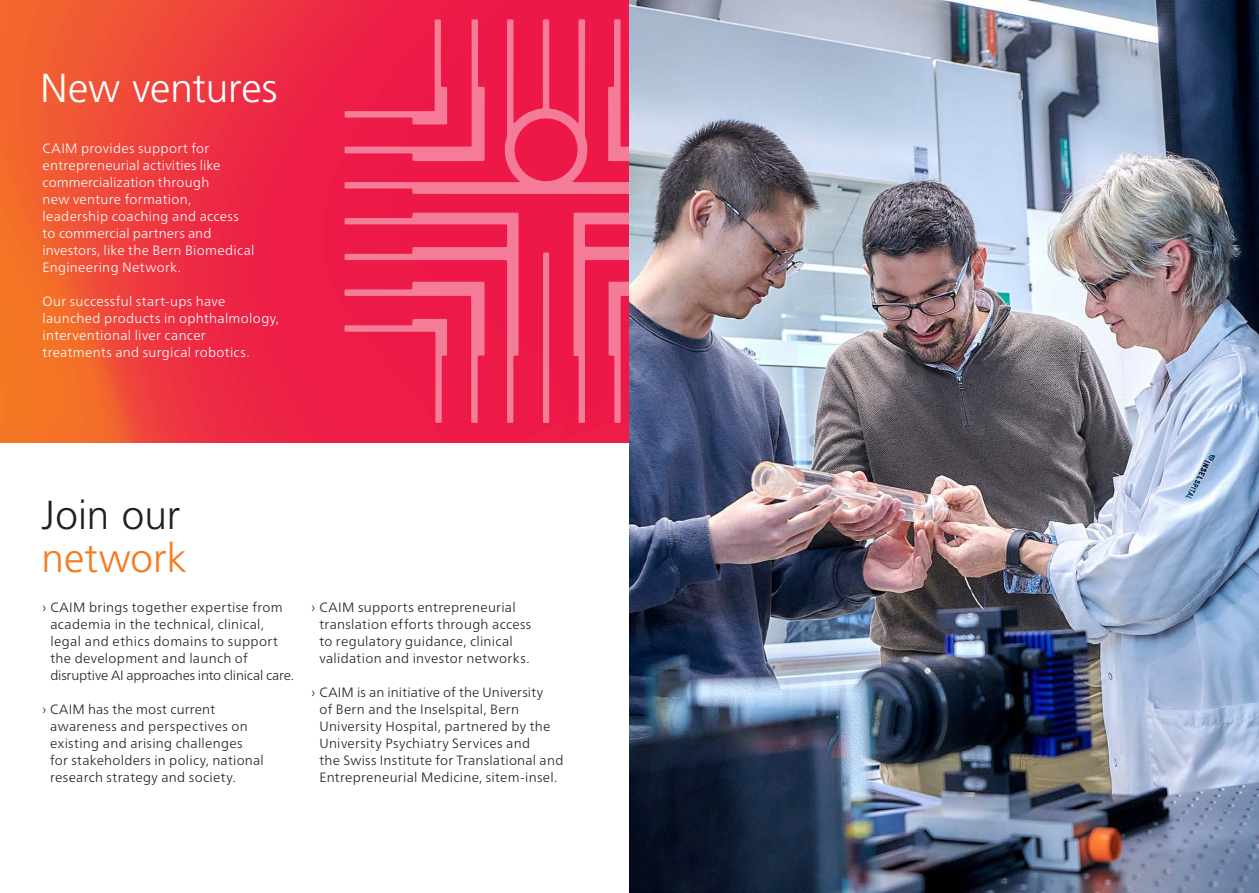
<style>
.page{position:relative;width:1259px;height:893px;background:#fff}
.page>*{position:absolute;margin:0;border:0;box-sizing:border-box;transform-origin:0 0}
.t1{font:300 40.5px "Frutiger LT Pro";letter-spacing:-.005em;color:#fff}
.t2{font:300 40.5px "Frutiger LT Pro";color:#231f20}
.t3{font:300 40.5px "Frutiger LT Pro";color:#f47b21}
.t4{font:300 13.5px/17px "Frutiger Neue LT Pro";letter-spacing:.02em;color:#231f20}
.t5{font:300 13.5px/17px "Frutiger Neue LT Pro";letter-spacing:.02em;color:#fff}
.s1{font-family:"Frutiger LT Pro"}
</style>
<div class="page">
<svg style="left:0;top:0;width:629px;height:442px;background:#ee393d"></svg>
<svg style="left:344px;top:19px;width:285px;height:175px;background:#ee315c"></svg>
<svg style="left:608px;top:19px;width:21px;height:142px;background:#f0486f"></svg>
<svg style="left:573px;top:213px;width:56px;height:210px;background:#ef3d66"></svg>
<svg style="left:344px;top:19px;width:141px;height:142px;background:#ee2f58"></svg>
<svg style="left:344px;top:213px;width:174px;height:210px;background:#ee325b"></svg>
<svg style="left:543px;top:252px;width:6px;height:171px"></svg>
<img style="left:629px;top:0;width:630px;height:893px">
<p class="t1" style="left:40px;top:64px;width:239px">New ventures</p>
<p class="t5" style="left:43px;top:140px;width:179px">CAIM provides support for entrepreneurial activities like commercialization through</p>
<p class="t5" style="left:43px;top:191px;width:150px">new venture formation,</p>
<p class="t5" style="left:43px;top:208px;width:198px">leadership coaching and access</p>
<p class="t5" style="left:43px;top:225px;width:170px">to commercial partners and</p>
<p class="t5" style="left:43px;top:242px;width:213px">investors, like the Bern Biomedical<br>Engineering Network.</p>
<p class="t5" style="left:43px;top:293px;width:238px">Our successful start-ups have launched products in ophthalmology, interventional liver cancer</p>
<p class="t5" style="left:43px;top:344px;width:208px">treatments and surgical robotics.</p>
<p class="t2" style="left:41px;top:491px;width:140px">Join our</p>
<p class="t3" style="left:41px;top:534px;width:147px">network</p>
<p class="t4" style="left:50px;top:599px;width:245px;text-indent:-8px"><span class="s1">›</span> CAIM brings together expertise from academia in the technical, clinical, legal and ethics domains to support the development and launch of disruptive AI approaches into clinical care.</p>
<p class="t4" style="left:50px;top:701px;width:215px;text-indent:-8px"><span class="s1">›</span> CAIM has the most current awareness and perspectives on existing and arising challenges<br>for stakeholders in policy, national research strategy and society.</p>
<p class="t4" style="left:319px;top:599px;width:213px;text-indent:-8px"><span class="s1">›</span> CAIM supports entrepreneurial translation efforts through access to regulatory guidance, clinical validation and investor networks.</p>
<p class="t4" style="left:319px;top:684px;width:246px;text-indent:-8px"><span class="s1">›</span> CAIM is an initiative of the University<br>of Bern and the Inselspital, Bern University Hospital, partnered by the University Psychiatry Services and<br>the Swiss Institute for Translational and Entrepreneurial Medicine, sitem-insel.</p>
</div>
